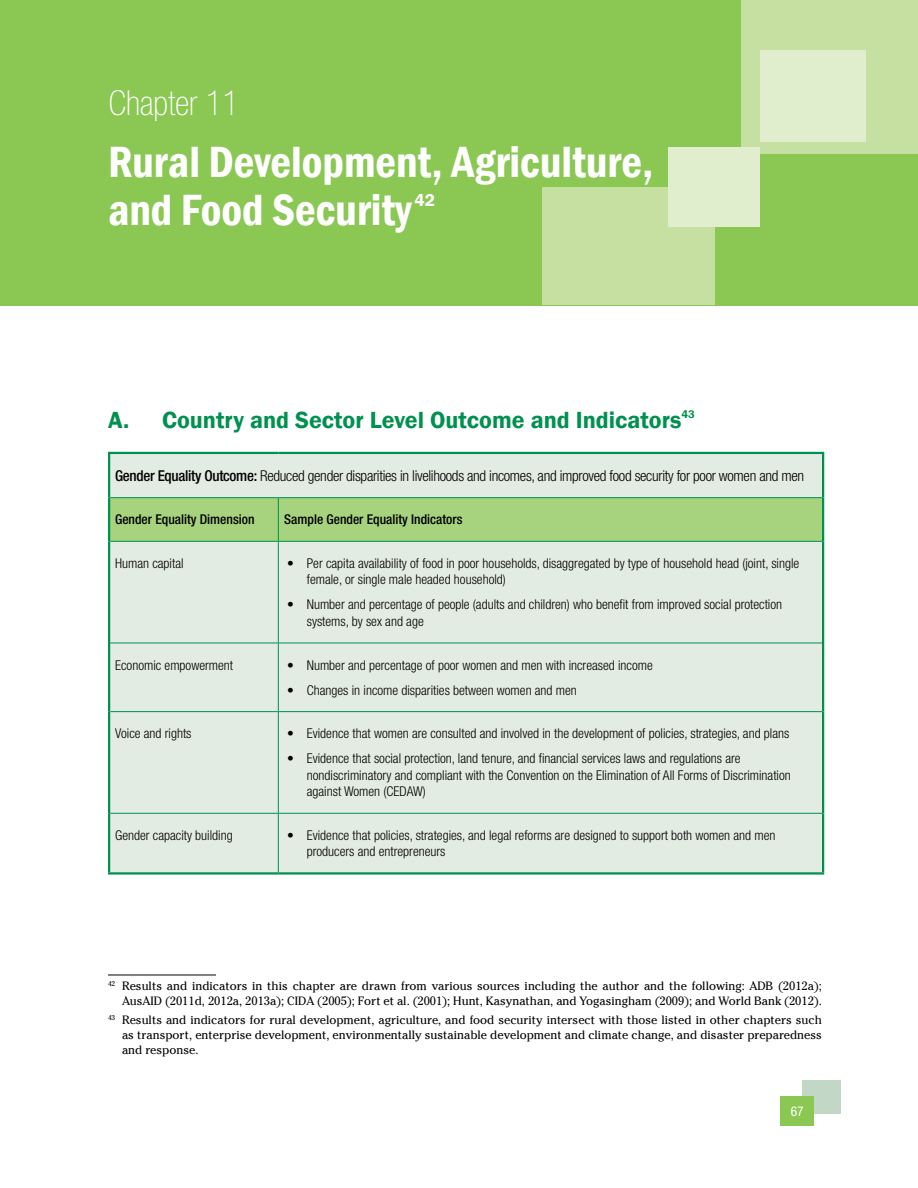
<style>
.page{position:relative;width:918px;height:1188px;background:#fff}
.page>*{position:absolute;margin:0;border:0;box-sizing:border-box;transform-origin:0 0}
.t1{font:600 condensed 45px/48px "Franklin Gothic";color:#fff}
.t2{font:100 condensed 34.5px "Helvetica Neue LT Std";color:#fff}
.t3{font:600 24px "Franklin Gothic";color:#00904f}
.t4{font:600 17.55px "Franklin Gothic";color:#fff}
.t5{font:300 condensed 15px "Helvetica Neue LT Std";letter-spacing:-.02em;color:#000}
.t6{font:300 condensed 13.5px/16.5px "Helvetica Neue LT Std";color:#000}
.t7{font:500 condensed 13.5px "Helvetica Neue LT Std";color:#000}
.t8{font:condensed 13.5px "Helvetica Neue LT Std";color:#fff}
.t9{font:12px/15px "Cheltenham LT";color:#000;text-align:right}
.s1{font-weight:500}
</style>
<div class="page">
<div style="left:802px;top:1080px;width:39px;height:33px;background:#c2d7c5"></div>
<div style="left:780px;top:1096px;width:33px;height:29px;background:#8bc753"></div>
<div style="left:0;top:0;width:918px;height:305px;background:#8bc753"></div>
<div style="left:742px;top:0;width:176px;height:154px;background:#c6e0a1"></div>
<div style="left:542px;top:187px;width:172px;height:118px;background:#c6e0a1"></div>
<div style="left:760px;top:50px;width:105px;height:91px;background:#e1eece"></div>
<div style="left:669px;top:147px;width:91px;height:80px;background:#e1eece"></div>
<div style="left:110px;top:454px;width:712px;height:418px;background:#e3ece3"></div>
<div style="left:110px;top:498px;width:712px;height:43px;background:#a7d27e"></div>
<hr style="left:110px;top:497px;width:168px;height:1px;background:#00904f">
<hr style="left:278px;top:497px;width:544px;height:1px;background:#00904f">
<hr style="left:278px;top:498px;width:1px;height:43px;background:#00904f">
<hr style="left:110px;top:541px;width:168px;height:1px;background:#00904f">
<hr style="left:278px;top:541px;width:544px;height:1px;background:#00904f">
<hr style="left:278px;top:542px;width:1px;height:101px;background:#00904f">
<hr style="left:110px;top:643px;width:168px;height:1px;background:#00904f">
<hr style="left:278px;top:643px;width:544px;height:1px;background:#00904f">
<hr style="left:278px;top:643px;width:1px;height:68px;background:#00904f">
<hr style="left:110px;top:711px;width:168px;height:1px;background:#00904f">
<hr style="left:278px;top:711px;width:544px;height:1px;background:#00904f">
<hr style="left:278px;top:712px;width:1px;height:101px;background:#00904f">
<hr style="left:110px;top:813px;width:168px;height:1px;background:#00904f">
<hr style="left:278px;top:813px;width:544px;height:1px;background:#00904f">
<hr style="left:278px;top:814px;width:1px;height:58px;background:#00904f">
<hr style="left:108px;top:452px;width:170px;height:2px;background:#00904f">
<hr style="left:108px;top:454px;width:2px;height:44px;background:#00904f">
<hr style="left:278px;top:452px;width:546px;height:2px;background:#00904f">
<hr style="left:822px;top:454px;width:2px;height:44px;background:#00904f">
<hr style="left:108px;top:498px;width:2px;height:43px;background:#00904f">
<hr style="left:822px;top:498px;width:2px;height:43px;background:#00904f">
<hr style="left:108px;top:541px;width:2px;height:102px;background:#00904f">
<hr style="left:822px;top:541px;width:2px;height:102px;background:#00904f">
<hr style="left:108px;top:643px;width:2px;height:69px;background:#00904f">
<hr style="left:822px;top:643px;width:2px;height:69px;background:#00904f">
<hr style="left:108px;top:712px;width:2px;height:101px;background:#00904f">
<hr style="left:822px;top:712px;width:2px;height:101px;background:#00904f">
<hr style="left:108px;top:813px;width:2px;height:59px;background:#00904f">
<hr style="left:822px;top:813px;width:2px;height:59px;background:#00904f">
<hr style="left:108px;top:872px;width:170px;height:3px;background:#00904f">
<hr style="left:278px;top:872px;width:546px;height:3px;background:#00904f">
<hr style="left:108px;top:975px;width:108px;height:1px;background:#000">
<h2 class="t2" style="left:109px;top:84px;width:132px">Chapter 11</h2>
<h1 class="t1" style="left:108px;top:138px;width:547px">Rural Development, Agriculture, and Food Security</h1>
<p class="t4" style="left:415px;top:190px;width:22px">42</p>
<h3 class="t3" style="left:108px;top:405px;width:588px">A. Country and Sector Level Outcome and Indicators<sup>43</sup></h3>
<p class="t5" style="left:115px;top:467px;width:691px"><span class="s1">Gender Equality Outcome:</span> Reduced gender disparities in livelihoods and incomes, and improved food security for poor women and men</p>
<p class="t7" style="left:115px;top:511px;width:141px">Gender Equality Dimension</p>
<p class="t7" style="left:284px;top:511px;width:180px">Sample Gender Equality Indicators</p>
<p class="t6" style="left:115px;top:555px;width:70px">Human capital</p>
<p class="t6" style="left:307px;top:555px;width:494px;text-indent:-19px">• Per capita availability of food in poor households, disaggregated by type of household head (joint, single female, or single male headed household)</p>
<p class="t6" style="left:307px;top:596px;width:477px;text-indent:-19px">• Number and percentage of people (adults and children) who benefit from improved social protection systems, by sex and age</p>
<p class="t6" style="left:115px;top:656px;width:119px">Economic empowerment</p>
<p class="t6" style="left:287px;top:656px;width:367px">• Number and percentage of poor women and men with increased income</p>
<p class="t6" style="left:287px;top:681px;width:291px">• Changes in income disparities between women and men</p>
<p class="t6" style="left:115px;top:725px;width:78px">Voice and rights</p>
<p class="t6" style="left:287px;top:725px;width:504px">• Evidence that women are consulted and involved in the development of policies, strategies, and plans</p>
<p class="t6" style="left:307px;top:750px;width:486px;text-indent:-19px">• Evidence that social protection, land tenure, and financial services laws and regulations are nondiscriminatory and compliant with the Convention on the Elimination of All Forms of Discrimination against Women (CEDAW)</p>
<p class="t6" style="left:115px;top:827px;width:119px">Gender capacity building</p>
<p class="t6" style="left:307px;top:827px;width:470px;text-indent:-19px">• Evidence that policies, strategies, and legal reforms are designed to support both women and men producers and entrepreneurs</p>
<p class="t9" style="left:108px;top:978px;width:716px"><sup>42</sup> Results and indicators in this chapter are drawn from various sources including the author and the following: ADB (2012a);<br>AusAID (2011d, 2012a, 2013a); CIDA (2005); Fort et al. (2001); Hunt, Kasynathan, and Yogasingham (2009); and World Bank (2012).</p>
<p class="t9" style="left:122px;top:1013px;width:701px;text-align:justify;text-indent:-14px"><sup>43</sup> Results and indicators for rural development, agriculture, and food security intersect with those listed in other chapters such as transport, enterprise development, environmentally sustainable development and climate change, and disaster preparedness and response.</p>
<p class="t8" style="left:791px;top:1104px;width:14px">67</p>
</div>
